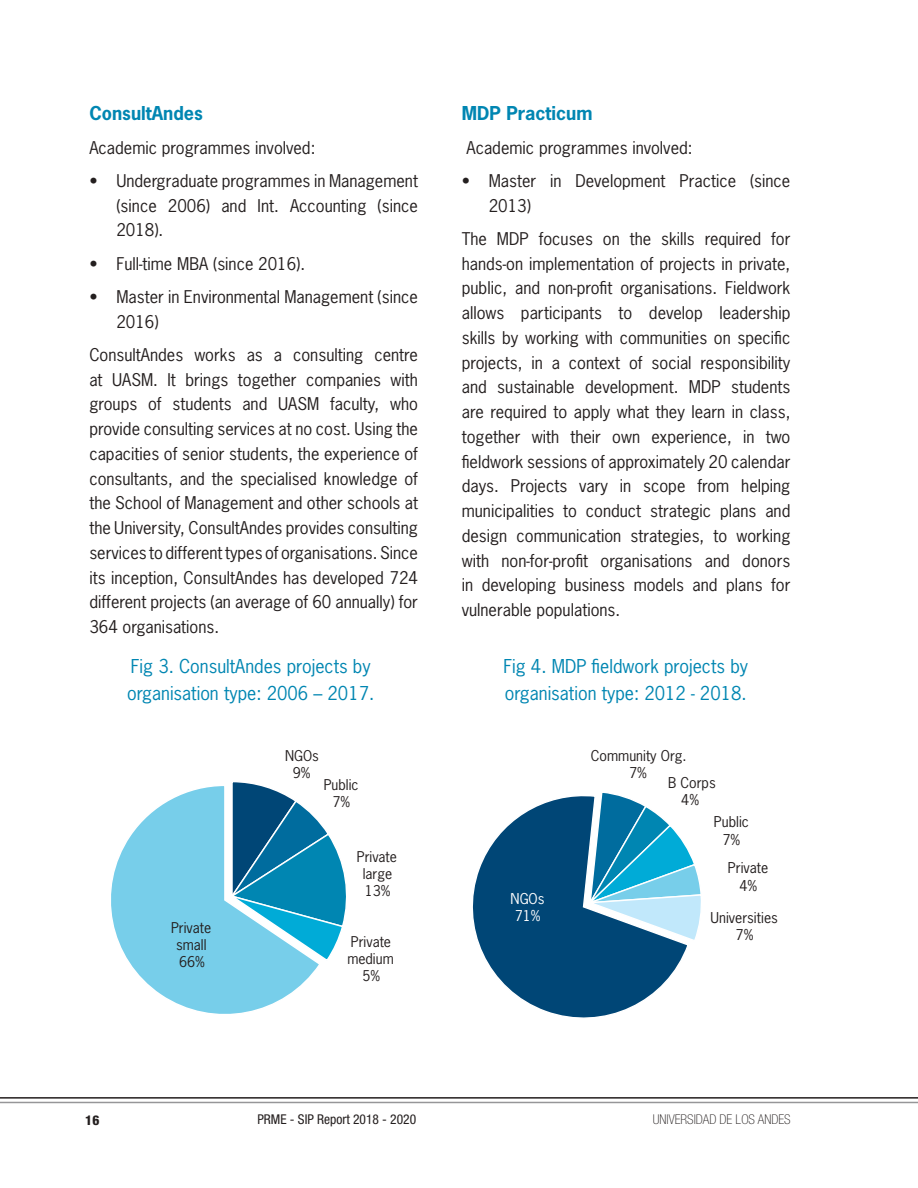
<style>
.page{position:relative;width:918px;height:1188px;background:#fff}
.page>*{position:absolute;margin:0;border:0;box-sizing:border-box;transform-origin:0 0}
.t1{font:18px/27px "News Gothic Std";color:#0086b2}
.t2{font:700 18px "News Gothic Std";color:#0086b2}
.t3{font:16.5px/24.8px "News Gothic Std";color:#241f1f;text-align:justify}
.t4{font:14.1px/17.2px "News Gothic Std";color:#241f1f;text-align:center}
.t5{font:14.1px/17.2px "News Gothic Std";color:#fff}
.t6{font:13.95px/17.1px "News Gothic Std";color:#241f1f;text-align:center}
.t7{font:condensed 13.5px "Helvetica Neue LT Std";color:#241f1f}
.t8{font:100 condensed 13.5px "Helvetica Neue LT Std";color:#241f1f}
.t9{font:800 condensed 13.5px "Helvetica Neue LT Std";color:#241f1f}
</style>
<div class="page">
<hr style="left:0;top:1097px;width:918px;height:2px;background:#241f1f">
<hr style="left:0;top:1102px;width:918px;height:1px;background:#969698">
<svg style="left:232px;top:782px;width:114px;height:177px"></svg>
<svg style="left:111px;top:784px;width:211px;height:230px"></svg>
<svg style="left:473px;top:796px;width:214px;height:222px"></svg>
<svg style="left:580px;top:793px;width:121px;height:150px"></svg>
<p class="t2" style="left:89px;top:102px;width:115px">ConsultAndes</p>
<p class="t3" style="left:89px;top:135px;width:228px">Academic programmes involved:</p>
<p class="t3" style="left:116px;top:168px;width:303px;text-indent:-27px">• Undergraduate programmes in Management (since 2006) and Int. Accounting (since 2018).</p>
<p class="t3" style="left:89px;top:251px;width:217px">• Full-time MBA (since 2016).</p>
<p class="t3" style="left:116px;top:284px;width:303px;text-indent:-27px">• Master in Environmental Management (since<br>2016)</p>
<p class="t3" style="left:89px;top:342px;width:330px">ConsultAndes works as a consulting centre at UASM. It brings together companies with groups of students and UASM faculty, who provide consulting services at no cost. Using the capacities of senior students, the experience of consultants, and the specialised knowledge of the School of Management and other schools at the University, ConsultAndes provides consulting services to different types of organisations. Since its inception, ConsultAndes has developed 724 different projects (an average of 60 annually) for 364 organisations.</p>
<p class="t1" style="left:127px;top:652px;width:249px">Fig 3. ConsultAndes projects by organisation type: 2006 – 2017.</p>
<p class="t6" style="left:285px;top:747px;width:35px">NGOs<br>9%</p>
<p class="t6" style="left:324px;top:776px;width:36px">Public<br>7%</p>
<p class="t6" style="left:171px;top:919px;width:42px">Private small<br>66%</p>
<p class="t6" style="left:357px;top:848px;width:42px">Private large<br>13%</p>
<p class="t6" style="left:347px;top:933px;width:48px">Private medium<br>5%</p>
<p class="t2" style="left:462px;top:102px;width:132px">MDP Practicum</p>
<p class="t3" style="left:467px;top:135px;width:228px">Academic programmes involved:</p>
<p class="t3" style="left:489px;top:168px;width:303px;text-indent:-27px">• Master in Development Practice (since<br>2013)</p>
<p class="t3" style="left:462px;top:226px;width:330px">The MDP focuses on the skills required for hands-on implementation of projects in private, public, and non-profit organisations. Fieldwork allows participants to develop leadership skills by working with communities on specific projects, in a context of social responsibility and sustainable development. MDP students are required to apply what they learn in class, together with their own experience, in two fieldwork sessions of approximately 20 calendar days. Projects vary in scope from helping municipalities to conduct strategic plans and design communication strategies, to working with non-for-profit organisations and donors in developing business models and plans for vulnerable populations.</p>
<p class="t1" style="left:503px;top:652px;width:246px">Fig 4. MDP fieldwork projects by organisation type: 2012 - 2018.</p>
<p class="t5" style="left:511px;top:890px;width:36px">NGOs<br>71%</p>
<p class="t4" style="left:591px;top:747px;width:97px">Community Org.<br>7%</p>
<p class="t4" style="left:668px;top:774px;width:49px">B Corps<br>4%</p>
<p class="t4" style="left:714px;top:813px;width:37px">Public<br>7%</p>
<p class="t4" style="left:728px;top:859px;width:42px">Private<br>4%</p>
<p class="t4" style="left:711px;top:909px;width:69px">Universities<br>7%</p>
<p class="t9" style="left:85px;top:1111px;width:16px">16</p>
<p class="t7" style="left:257px;top:1112px;width:160px">PRME - SIP Report 2018 - 2020</p>
<p class="t8" style="left:653px;top:1112px;width:139px">UNIVERSIDAD DE LOS ANDES</p>
</div>
